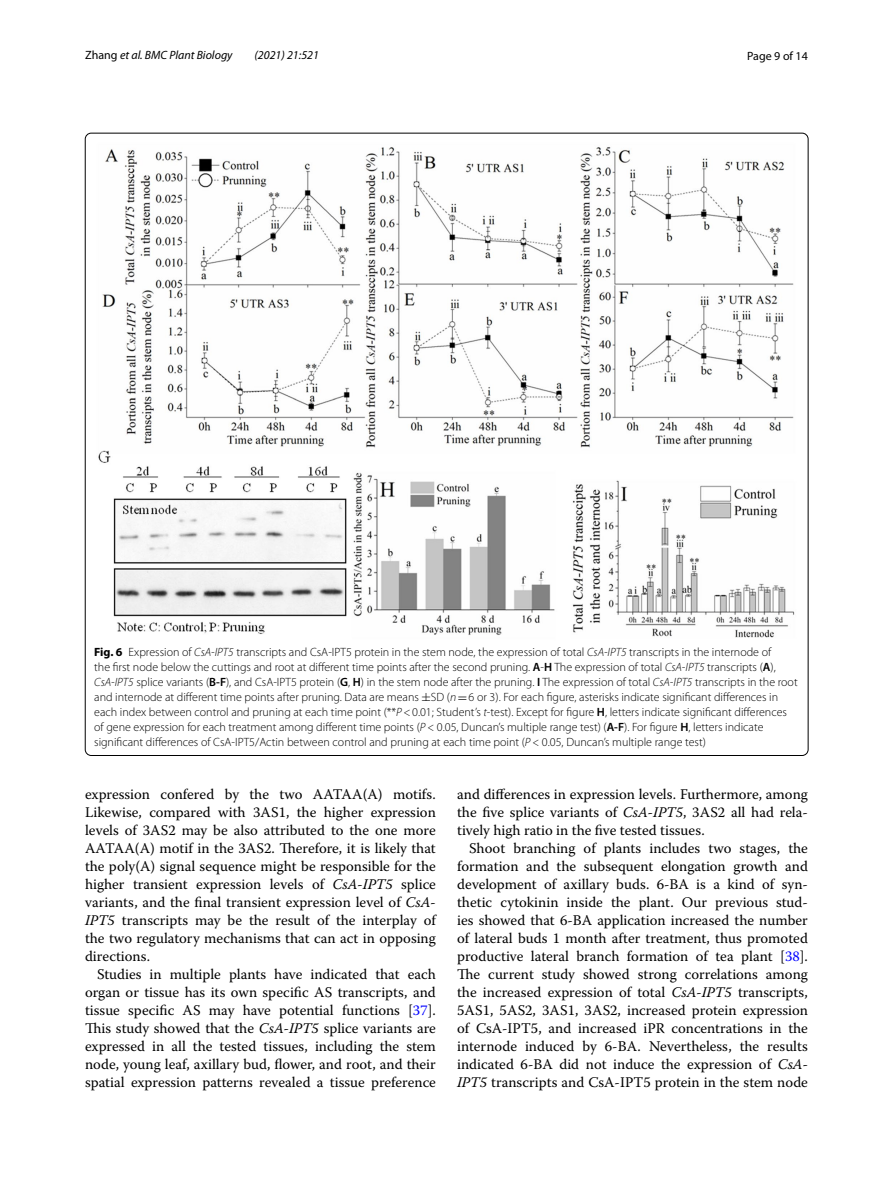
<style>
.page{position:relative;width:893px;height:1187px;background:#fff}
.page>*{position:absolute;margin:0;border:0;box-sizing:border-box;transform-origin:0 0}
.t1{font:14.7px/18px "Warnock Pro";color:#000;text-align:justify}
.t2{font:300 12px/15px "Myriad Pro";color:#000}
.t3{font:italic 12px "Myriad Pro";color:#000}
.t4{font:12px "Myriad Pro";color:#000}
.s1{font-style:normal}
.s2{font-weight:700}
.s3{font-style:italic}
.s4{font-weight:600}
.s5{font-family:"MTSY";font-weight:400}
.s6{color:#00f}
</style>
<div class="page">
<img style="left:98px;top:147px;width:697px;height:491px">
<p class="t3" style="left:85px;top:48px;width:149px"><span class="s1">Zhang</span> et al. BMC Plant Biology</p>
<p class="t3" style="left:254px;top:48px;width:66px">(2021) 21:521</p>
<p class="t4" style="left:747px;top:48px;width:62px">Page 9 of 14</p>
<p class="t2" style="left:94px;top:644px;width:705px"><span class="s2">Fig. 6</span> Expression of <span class="s3">CsA-IPT5</span> transcripts and CsA-IPT5 protein in the stem node, the expression of total <span class="s3">CsA-IPT5</span> transcripts in the internode of<br>the first node below the cuttings and root at different time points after the second pruning. <span class="s4">A</span>-<span class="s4">H</span> The expression of total <span class="s3">CsA-IPT5</span> transcripts (<span class="s4">A</span>), <span class="s3">CsA-IPT5</span> splice variants (<span class="s4">B-F</span>), and CsA-IPT5 protein (<span class="s4">G</span>, <span class="s4">H</span>) in the stem node after the pruning. <span class="s4">I</span> The expression of total <span class="s3">CsA-IPT5</span> transcripts in the root and internode at different time points after pruning. Data are means <span class="s5">±</span>SD (<span class="s3">n</span><span class="s5">=</span>6 or 3). For each figure, asterisks indicate significant differences in each index between control and pruning at each time point (**<span class="s3">P</span>&lt;0.01; Student’s <span class="s3">t</span>-test). Except for figure <span class="s4">H</span>, letters indicate significant differences of gene expression for each treatment among different time points (<span class="s3">P&lt;</span> 0.05, Duncan’s multiple range test) (<span class="s4">A-F</span>). For figure <span class="s4">H</span>, letters indicate significant differences of CsA-IPT5/Actin between control and pruning at each time point (<span class="s3">P&lt;</span> 0.05, Duncan’s multiple range test)</p>
<p class="t1" style="left:85px;top:785px;width:352px">expression confered by the two AATAA(A) motifs.<br>Likewise, compared with 3AS1, the higher expression levels of 3AS2 may be also attributed to the one more AATAA(A) motif in the 3AS2. Therefore, it is likely that the poly(A) signal sequence might be responsible for the higher transient expression levels of <span class="s3">CsA-IPT5</span> splice variants, and the final transient expression level of <span class="s3">CsA-IPT5</span> transcripts may be the result of the interplay of the two regulatory mechanisms that can act in opposing directions.</p>
<p class="t1" style="left:85px;top:965px;width:352px;text-indent:12px">Studies in multiple plants have indicated that each organ or tissue has its own specific AS transcripts, and tissue specific AS may have potential functions [<span class="s6">37</span>].<br>This study showed that the <span class="s3">CsA-IPT5</span> splice variants are expressed in all the tested tissues, including the stem node, young leaf, axillary bud, flower, and root, and their spatial expression patterns revealed a tissue preference</p>
<p class="t1" style="left:457px;top:785px;width:352px">and differences in expression levels. Furthermore, among the five splice variants of <span class="s3">CsA-IPT5</span>, 3AS2 all had rela&shy;tively high ratio in the five tested tissues.</p>
<p class="t1" style="left:457px;top:839px;width:352px;text-indent:12px">Shoot branching of plants includes two stages, the formation and the subsequent elongation growth and development of axillary buds. 6-BA is a kind of syn&shy;thetic cytokinin inside the plant. Our previous stud&shy;ies showed that 6-BA application increased the number of lateral buds 1 month after treatment, thus promoted productive lateral branch formation of tea plant [<span class="s6">38</span>].<br>The current study showed strong correlations among the increased expression of total <span class="s3">CsA-IPT5</span> transcripts, 5AS1, 5AS2, 3AS1, 3AS2, increased protein expression of CsA-IPT5, and increased iPR concentrations in the internode induced by 6-BA. Nevertheless, the results indicated 6-BA did not induce the expression of <span class="s3">CsA-IPT5</span> transcripts and CsA-IPT5 protein in the stem node</p>
</div>
